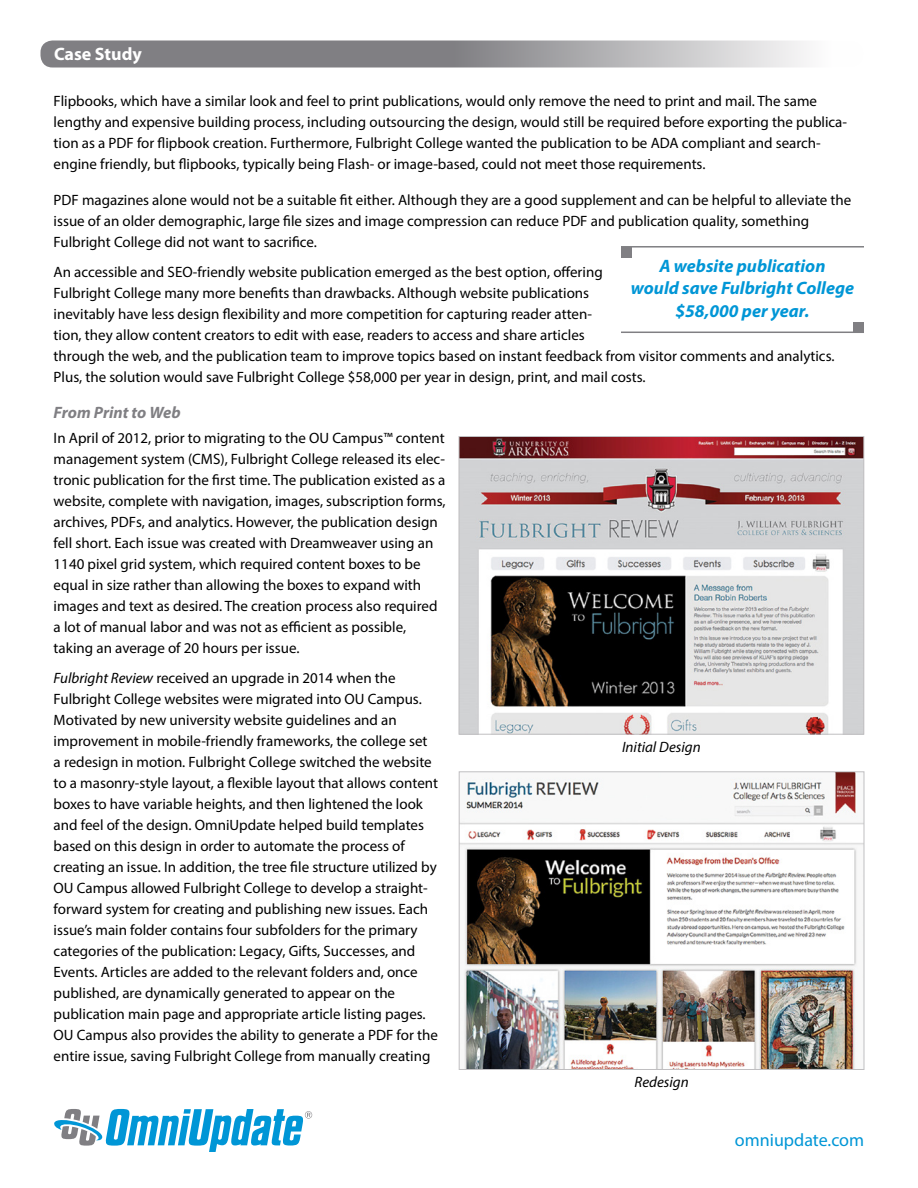
<style>
.page{position:relative;width:918px;height:1188px;background:#fff}
.page>*{position:absolute;margin:0;border:0;box-sizing:border-box;transform-origin:0 0}
.t1{font:italic 700 18px/22.5px "Myriad Pro";color:#0096d6;text-align:center}
.t2{font:18px "Myriad Pro";color:#0096d6}
.t3{font:700 18px "Myriad Pro";color:#fff}
.t4{font:italic 700 16.5px "Myriad Pro";color:#807f83}
.t5{font:15px/21px "Myriad Pro";color:#000}
.t6{font:italic 15px "Myriad Pro";color:#000}
.s1{font-style:italic}
</style>
<div class="page">
<svg style="left:40px;top:40px;width:824px;height:28px;background:#a4a4a7"></svg>
<hr style="left:621px;top:246px;width:243px;height:2px;background:#807f83">
<hr style="left:621px;top:332px;width:243px;height:1px;background:#807f83">
<div style="left:621px;top:247px;width:10px;height:11px;background:#807f83"></div>
<div style="left:854px;top:322px;width:10px;height:11px;background:#807f83"></div>
<img style="left:461px;top:438px;width:401px;height:294px">
<div style="left:459px;top:436px;width:405px;height:298px;border:1px solid #c0bfc1"></div>
<img style="left:461px;top:774px;width:401px;height:294px">
<div style="left:459px;top:772px;width:405px;height:298px;border:1px solid #c0bfc1"></div>
<svg style="left:54px;top:1109px;width:258px;height:43px"></svg>
<p class="t3" style="left:54px;top:42px;width:89px">Case Study</p>
<p class="t5" style="left:54px;top:90px;width:795px">Flipbooks, which have a similar look and feel to print publications, would only remove the need to print and mail. The same lengthy and expensive building process, including outsourcing the design, would still be required before exporting the publica&shy;tion as a PDF for flipbook creation. Furthermore, Fulbright College wanted the publication to be ADA compliant and search&shy;engine friendly, but flipbooks, typically being Flash- or image-based, could not meet those requirements.</p>
<p class="t5" style="left:54px;top:189px;width:799px">PDF magazines alone would not be a suitable fit either. Although they are a good supplement and can be helpful to alleviate the issue of an older demographic, large file sizes and image compression can reduce PDF and publication quality, something<br>Fulbright College did not want to sacrifice.</p>
<p class="t5" style="left:54px;top:261px;width:782px">An accessible and SEO-friendly website publication emerged as the best option, offering<br>Fulbright College many more benefits than drawbacks. Although website publications<br>inevitably have less design flexibility and more competition for capturing reader atten-<br>tion, they allow content creators to edit with ease, readers to access and share articles<br>through the web, and the publication team to improve topics based on instant feedback from visitor comments and analytics.<br>Plus, the solution would save Fulbright College $58,000 per year in design, print, and mail costs.</p>
<p class="t4" style="left:54px;top:401px;width:129px">From Print to Web</p>
<p class="t5" style="left:54px;top:427px;width:394px">In April of 2012, prior to migrating to the OU Campus™ content management system (CMS), Fulbright College released its elec&shy;tronic publication for the first time. The publication existed as a website, complete with navigation, images, subscription forms, archives, PDFs, and analytics. However, the publication design fell short. Each issue was created with Dreamweaver using an 1140 pixel grid system, which required content boxes to be equal in size rather than allowing the boxes to expand with images and text as desired. The creation process also required a lot of manual labor and was not as efficient as possible, taking an average of 20 hours per issue.</p>
<p class="t5" style="left:54px;top:667px;width:386px"><span class="s1">Fulbright Review</span> received an upgrade in 2014 when the Fulbright College websites were migrated into OU Campus.<br>Motivated by new university website guidelines and an improvement in mobile-friendly frameworks, the college set a redesign in motion. Fulbright College switched the website to a masonry-style layout, a flexible layout that allows content boxes to have variable heights, and then lightened the look and feel of the design. OmniUpdate helped build templates based on this design in order to automate the process of creating an issue. In addition, the tree file structure utilized by OU Campus allowed Fulbright College to develop a straight&shy;forward system for creating and publishing new issues. Each issue’s main folder contains four subfolders for the primary categories of the publication: Legacy, Gifts, Successes, and Events. Articles are added to the relevant folders and, once published, are dynamically generated to appear on the publication main page and appropriate article listing pages.<br>OU Campus also provides the ability to generate a PDF for the entire issue, saving Fulbright College from manually creating</p>
<p class="t1" style="left:631px;top:254px;width:225px">A website publication<br>would save Fulbright College $58,000 per year.</p>
<p class="t6" style="left:622px;top:737px;width:80px">Initial Design</p>
<p class="t6" style="left:634px;top:1073px;width:56px">Redesign</p>
<p class="t2" style="left:735px;top:1129px;width:131px">omniupdate.com</p>
</div>
